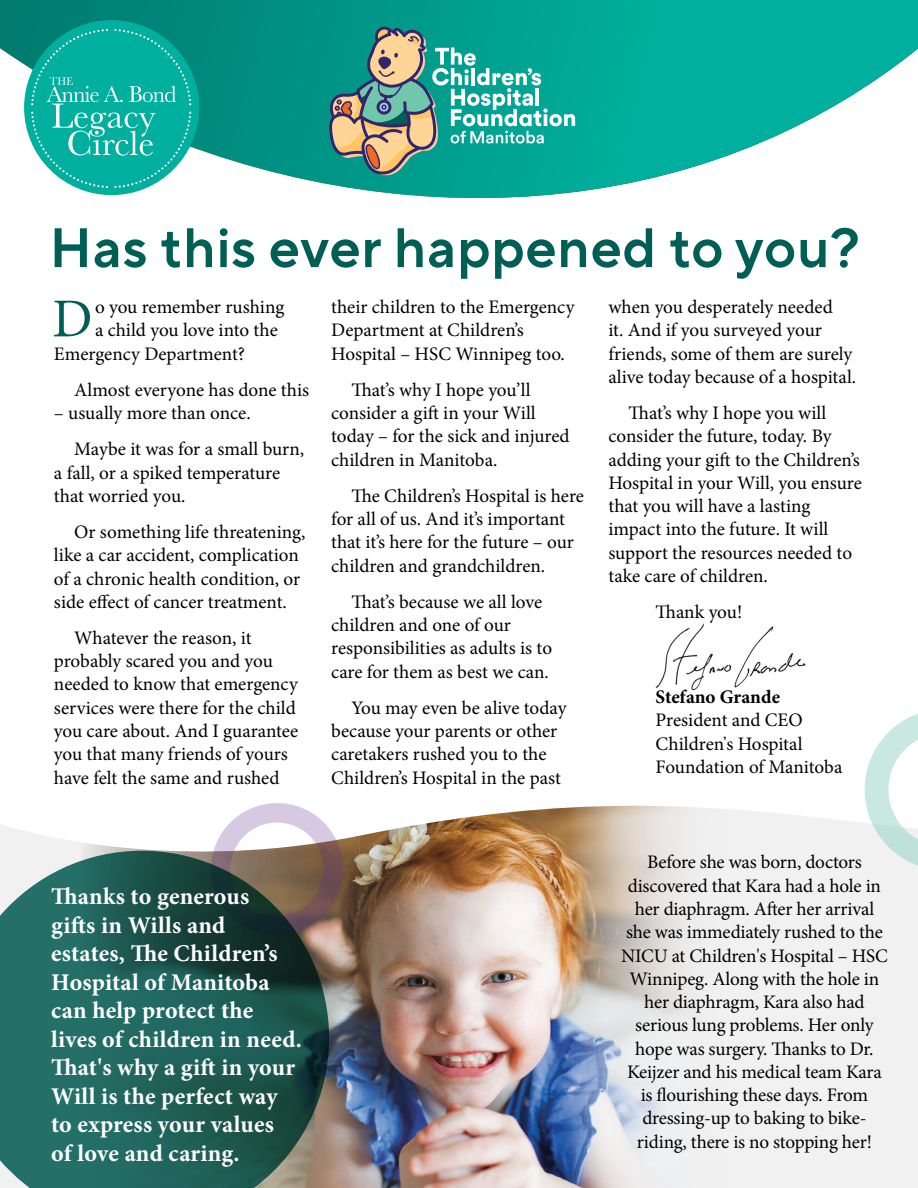
<style>
.page{position:relative;width:918px;height:1188px;background:#fff}
.page>*{position:absolute;margin:0;border:0;box-sizing:border-box;transform-origin:0 0}
.t1{font:600 55.5px "TT Norms Pro";letter-spacing:.01em;color:#005f55}
.t2{font:54.9px "Minion Pro";color:#005f55}
.t3{font:700 24px/28.5px "Minion Pro";letter-spacing:.01em;color:#fff}
.t4{font:19.2px/23.2px "Minion Pro";letter-spacing:-.005em;color:#000}
.t5{font:700 19.2px "Minion Pro";letter-spacing:-.005em;color:#000}
</style>
<div class="page">
<svg style="left:0;top:0;width:918px;height:198px"></svg>
<div style="left:0;top:810px;width:918px;height:378px;background:#f1f1f2"></div>
<img style="left:81px;top:805px;width:657px;height:383px">
<svg style="left:865px;top:713px;width:53px;height:157px"></svg>
<img style="left:655px;top:623px;width:151px;height:68px">
<svg style="left:329px;top:27px;width:246px;height:148px;background:#48a797"></svg>
<svg style="left:200px;top:803px;width:148px;height:137px"></svg>
<svg style="left:0;top:851px;width:329px;height:337px;background:#2e635a"></svg>
<div style="left:24px;top:20px;width:175px;height:175px;background:#00af9d;border-radius:50%"></div>
<svg style="left:29px;top:27px;width:162px;height:163px"></svg>
<h1 class="t1" style="left:49px;top:207px;width:812px">Has this ever happened to you?</h1>
<h2 class="t2" style="left:52px;top:282px;width:42px">D</h2>
<p class="t4" style="left:95px;top:295px;width:191px">o you remember rushing</p>
<p class="t4" style="left:331px;top:296px;width:245px">their children to the Emergency<br>Department at Children’s<br>Hospital – HSC Winnipeg too.</p>
<p class="t4" style="left:331px;top:378px;width:240px;text-indent:20px">That’s why I hope you’ll consider a gift in your Will today – for the sick and injured children in Manitoba.</p>
<p class="t4" style="left:331px;top:484px;width:254px;text-indent:20px">The Children’s Hospital is here for all of us. And it’s important that it’s here for the future – our children and grandchildren.</p>
<p class="t4" style="left:331px;top:590px;width:222px;text-indent:20px">That’s because we all love children and one of our responsibilities as adults is to care for them as best we can.</p>
<p class="t4" style="left:331px;top:696px;width:237px;text-indent:20px">You may even be alive today because your parents or other caretakers rushed you to the<br>Children’s Hospital in the past</p>
<p class="t4" style="left:608px;top:296px;width:249px">when you desperately needed<br>it. And if you surveyed your friends, some of them are surely alive today because of a hospital.</p>
<p class="t4" style="left:608px;top:402px;width:255px;text-indent:20px">That’s why I hope you will consider the future, today. By adding your gift to the Children’s<br>Hospital in your Will, you ensure that you will have a lasting impact into the future. It will support the resources needed to take care of children.</p>
<p class="t4" style="left:656px;top:601px;width:88px">Thank you!</p>
<p class="t4" style="left:95px;top:319px;width:184px">a child you love into the</p>
<p class="t4" style="left:54px;top:342px;width:193px">Emergency Department?</p>
<p class="t4" style="left:74px;top:378px;width:236px">Almost everyone has done this</p>
<p class="t4" style="left:74px;top:395px;width:232px;line-height:36.2px;text-indent:-20px">– usually more than once.<br>Maybe it was for a small burn,</p>
<p class="t4" style="left:54px;top:461px;width:228px">a fall, or a spiked temperature that worried you.</p>
<p class="t4" style="left:54px;top:520px;width:253px;text-indent:20px">Or something life threatening, like a car accident, complication of a chronic health condition, or side effect of cancer treatment.</p>
<p class="t4" style="left:54px;top:626px;width:246px;text-indent:20px">Whatever the reason, it probably scared you and you needed to know that emergency services were there for the child you care about. And I guarantee you that many friends of yours have felt the same and rushed</p>
<p class="t5" style="left:656px;top:683px;width:126px">Stefano Grande</p>
<p class="t4" style="left:656px;top:709px;width:188px">President and CEO<br>Children’s Hospital<br>Foundation of Manitoba</p>
<p class="t3" style="left:51px;top:882px;width:252px">Thanks to generous<br>gifts in Wills and estates, The Children’s<br>Hospital of Manitoba can help protect the lives of children in need.<br>That's why a gift in your<br>Will is the perfect way to express your values<br>of love and caring.</p>
<p class="t4" style="left:621px;top:851px;width:268px;text-align:center">Before she was born, doctors discovered that Kara had a hole in her diaphragm. After her arrival she was immediately rushed to the<br>NICU at Children's Hospital – HSC<br>Winnipeg. Along with the hole in her diaphragm, Kara also had serious lung problems. Her only hope was surgery. Thanks to Dr.<br>Keijzer and his medical team Kara is flourishing these days. From dressing-up to baking to bike&shy;riding, there is no stopping her!</p>
</div>
